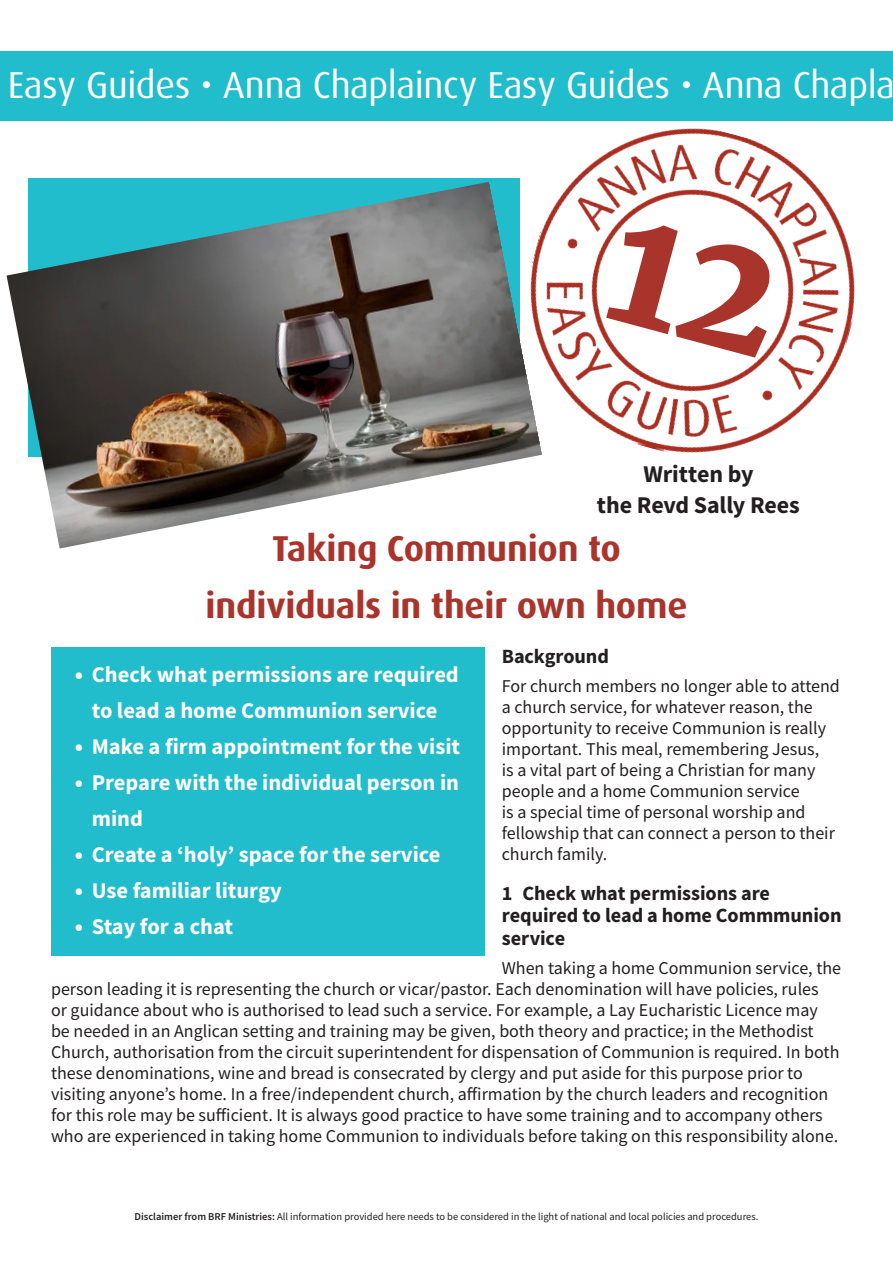
<style>
.page{position:relative;width:893px;height:1263px;background:#fff}
.page>*{position:absolute;margin:0;border:0;box-sizing:border-box;transform-origin:0 0}
.Anna_Chaplaincy_Easy_Guides{font:37.5px "Dax OT";letter-spacing:-.01em;color:#fff}
.AC_heading1{font:700 36px/57px "Dax OT";letter-spacing:-.005em;color:#a9342b;text-align:center}
.AC_author{font:700 24px/31.5px "Source Sans Pro";letter-spacing:-.005em;color:#231f20;text-align:center}
.t1{font:700 22.5px/36px "Source Sans Pro";color:#fff;text-align:center}
.AC_subheading{font:700 20.25px/22.5px "Source Sans Pro";letter-spacing:-.005em;color:#231f20}
.AC_text0{font:18px/21px "Source Sans Pro";color:#231f20}
.AC_charity{font:10.5px "Source Sans Pro";color:#231f20}
.s1{font-size:24px}
.s2{font-weight:600}
</style>
<div class="page">
<div style="left:0;top:51px;width:893px;height:70px;background:#21bdcc"></div>
<div style="left:51px;top:647px;width:434px;height:309px;background:#21bdcc"></div>
<img style="left:542px;top:128px;width:313px;height:325px">
<img style="left:7px;top:182px;width:535px;height:366px">
<svg style="left:603px;top:216px;width:183px;height:143px"></svg>
<p class="Anna_Chaplaincy_Easy_Guides" style="left:8px;top:62px;width:889px">Easy Guides • Anna Chaplaincy Easy Guides • Anna Chapla</p>
<p class="AC_author" style="left:597px;top:457px;width:204px">Written by<br>the Revd Sally Rees</p>
<p class="AC_heading1" style="left:206px;top:520px;width:483px">Taking Communion to individuals in their own home</p>
<p class="AC_subheading" style="left:502px;top:644px;width:109px">Background</p>
<p class="AC_text0" style="left:502px;top:676px;width:340px">For church members no longer able to attend a church service, for whatever reason, the opportunity to receive Communion is really important. This meal, remembering Jesus,<br>is a vital part of being a Christian for many people and a home Communion service<br>is a special time of personal worship and fellowship that can connect a person to their church family.</p>
<p class="AC_subheading" style="left:502px;top:881px;width:341px">1 Check what permissions are required to lead a home Commmunion service</p>
<p class="AC_text0" style="left:51px;top:958px;width:792px;text-indent:451px">When taking a home Communion service, the person leading it is representing the church or vicar/pastor. Each denomination will have policies, rules<br>or guidance about who is authorised to lead such a service. For example, a Lay Eucharistic Licence may be needed in an Anglican setting and training may be given, both theory and practice; in the Methodist Church, authorisation from the circuit superintendent for dispensation of Communion is required. In both these denominations, wine and bread is consecrated by clergy and put aside for this purpose prior to visiting anyone’s home. In a free/independent church, affirmation by the church leaders and recognition for this role may be sufficient. It is always good practice to have some training and to accompany others who are experienced in taking home Communion to individuals before taking on this responsibility alone.</p>
<p class="t1" style="left:75px;top:656px;width:386px"><span class="s1">•</span> Check what permissions are required to lead a home Communion service</p>
<p class="t1" style="left:75px;top:728px;width:387px"><span class="s1">•</span> Make a firm appointment for the visit</p>
<p class="t1" style="left:92px;top:764px;width:369px;text-align:left;text-indent:-17px"><span class="s1">•</span> Prepare with the individual person in mind</p>
<p class="t1" style="left:75px;top:836px;width:367px"><span class="s1">•</span> Create a ‘holy’ space for the service</p>
<p class="t1" style="left:75px;top:872px;width:209px"><span class="s1">•</span> Use familiar liturgy</p>
<p class="t1" style="left:75px;top:908px;width:160px"><span class="s1">•</span> Stay for a chat</p>
<p class="AC_charity" style="left:135px;top:1210px;width:625px"><span class="s2">Disclaimer from BRF Ministries:</span> All information provided here needs to be considered in the light of national and local policies and procedures.</p>
</div>
